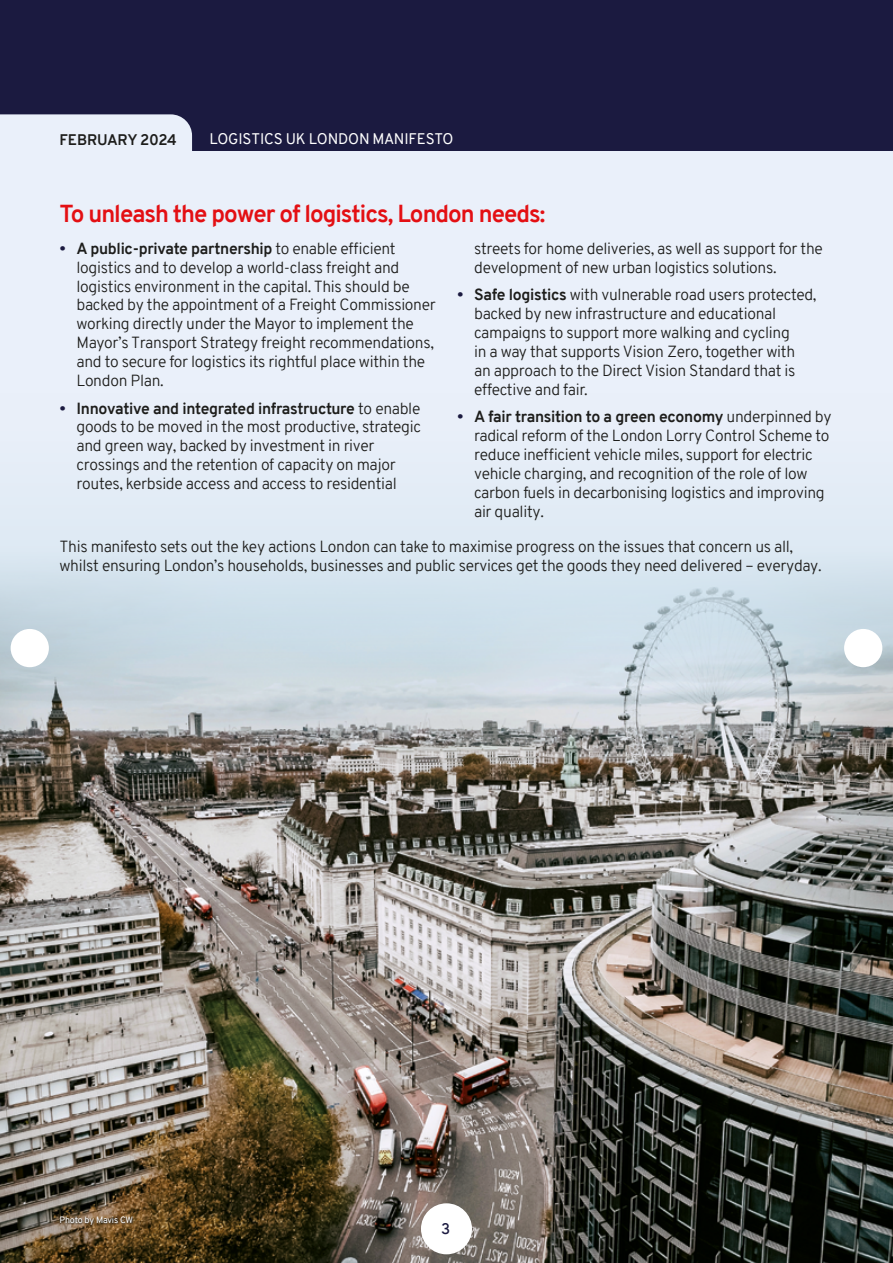
<style>
.page{position:relative;width:893px;height:1263px;background:#fff}
.page>*{position:absolute;margin:0;border:0;box-sizing:border-box;transform-origin:0 0}
.t1{font:700 24px "Overpass";letter-spacing:-.04em;color:#e30f13}
.t2{font:300 15.75px/18.9px "Overpass";letter-spacing:-.02em;color:#1d1d1b}
.t3{font:15px "Overpass";letter-spacing:-.01em;color:#fff}
.t4{font:700 15px "Overpass";letter-spacing:-.02em;color:#1d1d1b}
.t5{font:600 15px "Overpass";color:#1b1a40}
.t6{font:9px "Overpass";letter-spacing:-.02em;color:#fff}
.s1{font-weight:700;color:#1b1a40}
.s2{font-weight:700}
</style>
<div class="page">
<div style="left:0;top:145px;width:893px;height:778px;background:#eaf0fa"></div>
<img style="left:0;top:530px;width:893px;height:733px">
<div style="left:10px;top:1150px;width:173px;height:113px;background:#1d1d1b;opacity:.75"></div>
<div style="left:421px;top:1203px;width:51px;height:51px;background:#fff;border-radius:50%"></div>
<div style="left:0;top:0;width:893px;height:151px;background:#1b1a40"></div>
<div style="left:0;top:114px;width:192px;height:37px;background:#eaf0fa"></div>
<div style="left:844px;top:629px;width:38px;height:38px;background:#fff;border-radius:50%"></div>
<div style="left:11px;top:629px;width:38px;height:38px;background:#fff;border-radius:50%"></div>
<p class="t4" style="left:60px;top:129px;width:20px">February</p>
<p class="t4" style="left:140px;top:129px;width:38px">2024</p>
<p class="t3" style="left:209px;top:128px;width:245px">LOGISTICS UK LONDON MANIFESTO</p>
<h1 class="t1" style="left:60px;top:197px;width:487px">To unleash the power of logistics, London needs:</h1>
<p class="t2" style="left:77px;top:239px;width:361px;text-indent:-17px"><span class="s1">•</span> <span class="s2">A public-private partnership</span> to enable efficient logistics and to develop a world-class freight and logistics environment in the capital. This should be backed by the appointment of a Freight Commissioner working directly under the Mayor to implement the Mayor’s Transport Strategy freight recommendations, and to secure for logistics its rightful place within the London Plan.</p>
<p class="t2" style="left:77px;top:399px;width:346px;text-indent:-17px"><span class="s1">•</span> <span class="s2">Innovative and integrated infrastructure</span> to enable goods to be moved in the most productive, strategic and green way, backed by investment in river crossings and the retention of capacity on major routes, kerbside access and access to residential</p>
<p class="t2" style="left:474px;top:239px;width:350px">streets for home deliveries, as well as support for the development of new urban logistics solutions.</p>
<p class="t2" style="left:474px;top:285px;width:344px;text-indent:-17px"><span class="s1">•</span> <span class="s2">Safe logistics</span> with vulnerable road users protected, backed by new infrastructure and educational campaigns to support more walking and cycling<br>in a way that supports Vision Zero, together with<br>an approach to the Direct Vision Standard that is effective and fair.</p>
<p class="t2" style="left:474px;top:407px;width:359px;text-indent:-17px"><span class="s1">•</span> <span class="s2">A fair transition to a green economy</span> underpinned by radical reform of the London Lorry Control Scheme to reduce inefficient vehicle miles, support for electric vehicle charging, and recognition of the role of low carbon fuels in decarbonising logistics and improving air quality.</p>
<p class="t2" style="left:60px;top:538px;width:764px">This manifesto sets out the key actions London can take to maximise progress on the issues that concern us all, whilst ensuring London’s households, businesses and public services get the goods they need delivered – everyday.</p>
<p class="t6" style="left:60px;top:1214px;width:75px">PHOTO BY MAVIS CW</p>
<p class="t5" style="left:441px;top:1218px;width:11px">3</p>
</div>
